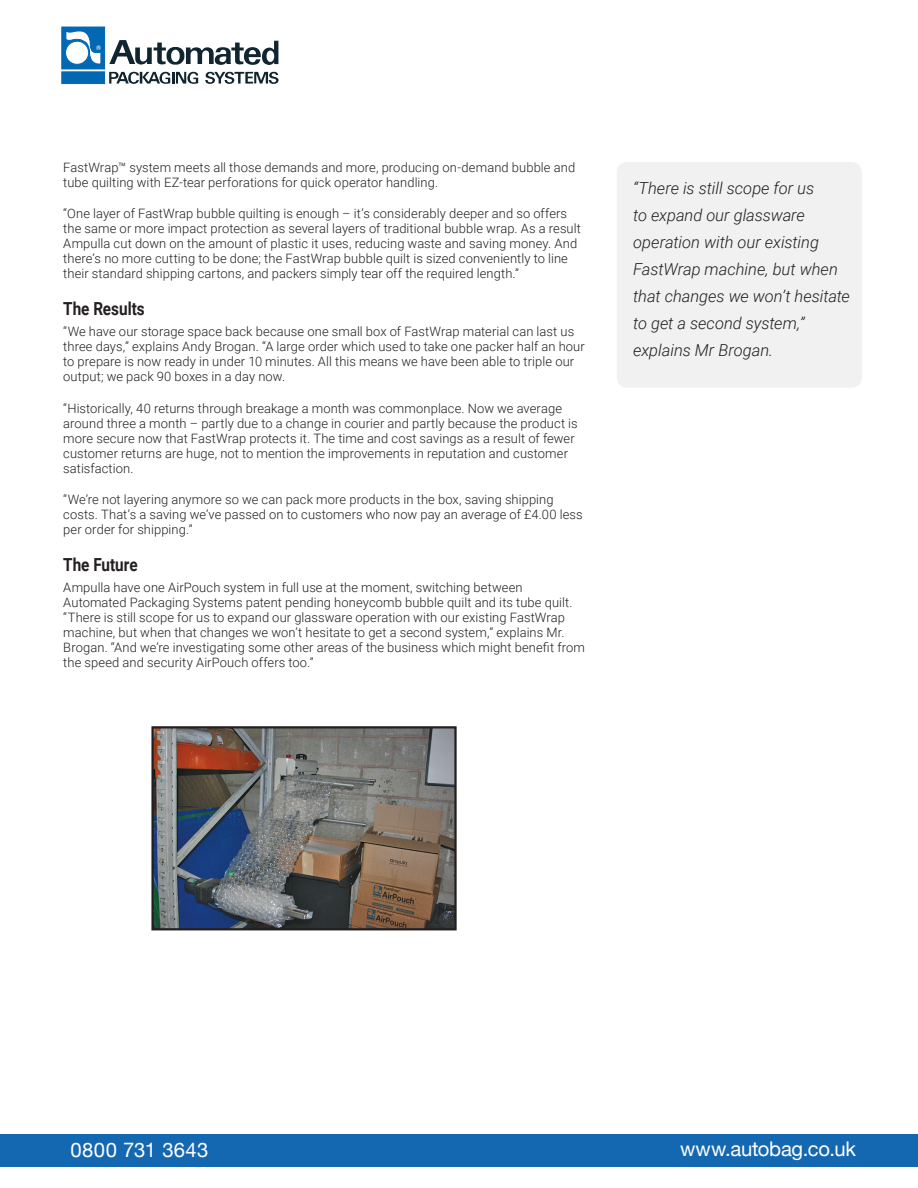
<style>
.page{position:relative;width:918px;height:1188px;background:#fff}
.page>*{position:absolute;margin:0;border:0;box-sizing:border-box;transform-origin:0 0}
.t1{font:20.25px "Helvetica Neue";letter-spacing:-.01em;color:#fff}
.t2{font:20.25px "Helvetica Neue";letter-spacing:.02em;color:#fff}
.subhead{font:700 18px "Roboto";color:#231f20;scale:.85 1}
.Pull_quote{font:italic 300 16.5px/27px "Roboto";letter-spacing:-.005em;color:#231f20}
.body_copy{font:300 12.9px/15px "Roboto";letter-spacing:.005em;color:#231f20}
</style>
<div class="page">
<svg style="left:205px;top:72px;width:74px;height:12px"></svg>
<svg style="left:109px;top:71px;width:90px;height:13px"></svg>
<svg style="left:109px;top:40px;width:169px;height:25px"></svg>
<div style="left:62px;top:27px;width:43px;height:42px;background:#0168b3"></div>
<div style="left:62px;top:72px;width:43px;height:12px;background:#0168b3"></div>
<div style="left:65px;top:41px;width:24px;height:23px;border:1px solid #0168b3;border-radius:50%"></div>
<svg style="left:66px;top:31px;width:35px;height:34px"></svg>
<div style="left:0;top:1134px;width:918px;height:33px;background:#1468b2"></div>
<div style="left:617px;top:162px;width:245px;height:226px;background:#f1f1f1;border-radius:10px"></div>
<img style="left:154px;top:729px;width:300px;height:198px">
<div style="left:151px;top:726px;width:306px;height:204px;border:2px solid #231f20"></div>
<p class="body_copy" style="left:63px;top:159px;width:513px">FastWrap™ system meets all those demands and more, producing on-demand bubble and tube quilting with EZ-tear perforations for quick operator handling.</p>
<p class="body_copy" style="left:63px;top:205px;width:519px">“One layer of FastWrap bubble quilting is enough – it’s considerably deeper and so offers the same or more impact protection as several layers of traditional bubble wrap. As a result Ampulla cut down on the amount of plastic it uses, reducing waste and saving money. And there’s no more cutting to be done; the FastWrap bubble quilt is sized conveniently to line their standard shipping cartons, and packers simply tear off the required length.”</p>
<p class="subhead" style="left:63px;top:296px;width:97px">The Results</p>
<p class="body_copy" style="left:63px;top:324px;width:523px">“We have our storage space back because one small box of FastWrap material can last us three days,” explains Andy Brogan. “A large order which used to take one packer half an hour to prepare is now ready in under 10 minutes. All this means we have been able to triple our output; we pack 90 boxes in a day now.</p>
<p class="body_copy" style="left:63px;top:400px;width:516px">“Historically, 40 returns through breakage a month was commonplace. Now we average around three a month – partly due to a change in courier and partly because the product is more secure now that FastWrap protects it. The time and cost savings as a result of fewer customer returns are huge, not to mention the improvements in reputation and customer satisfaction.</p>
<p class="body_copy" style="left:63px;top:491px;width:521px">“We’re not layering anymore so we can pack more products in the box, saving shipping costs. That’s a saving we’ve passed on to customers who now pay an average of £4.00 less per order for shipping.”</p>
<p class="subhead" style="left:63px;top:552px;width:89px">The Future</p>
<p class="body_copy" style="left:63px;top:580px;width:523px">Ampulla have one AirPouch system in full use at the moment, switching between Automated Packaging Systems patent pending honeycomb bubble quilt and its tube quilt. “There is still scope for us to expand our glassware operation with our existing FastWrap machine, but when that changes we won’t hesitate to get a second system,” explains Mr.<br>Brogan. “And we’re investigating some other areas of the business which might benefit from the speed and security AirPouch offers too.”</p>
<p class="Pull_quote" style="left:633px;top:174px;width:218px">“There is still scope for us<br>to expand our glassware operation with our existing<br>FastWrap machine, but when that changes we won’t hesitate to get a second system,” explains Mr Brogan.</p>
<h1 class="t2" style="left:71px;top:1135px;width:139px">0800 731 3643</h1>
<h1 class="t1" style="left:680px;top:1134px;width:177px">www.autobag.co.uk</h1>
</div>
